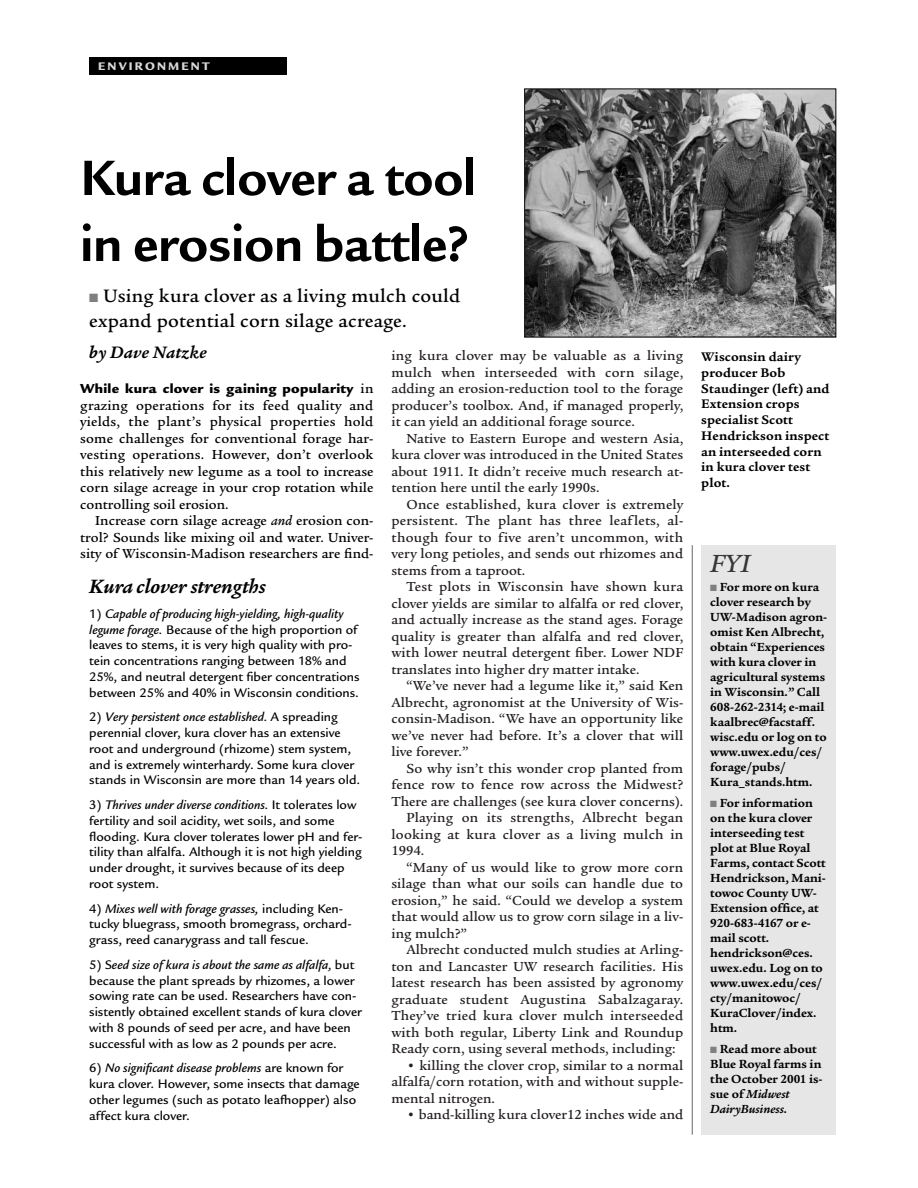
<style>
.page{position:relative;width:918px;height:1188px;background:#fff}
.page>*{position:absolute;margin:0;border:0;box-sizing:border-box;transform-origin:0 0}
.t1{font:700 54px/66px "Legacy San ITC";color:#000}
.t2{font:italic 500 27px "Legacy Ser ITC";color:#373737}
.t3{font:italic 700 21px "Legacy Ser ITC";color:#000}
.t4{font:500 19.5px/25.5px "Legacy Ser ITC";letter-spacing:.01em;color:#000}
.t5{font:italic 700 18px "Legacy Ser ITC";letter-spacing:.025em;color:#000}
.t6{font:500 14.25px/16.5px "Legacy Ser ITC";color:#231f20;text-align:justify}
.t7{font:500 14.25px/16.5px "Legacy Ser ITC";color:#000;text-align:justify}
.t8{font:14.25px "Legacy San ITC Ultr";letter-spacing:.015em;color:#000}
.t9{font:500 13.5px/15.8px "Legacy San ITC";color:#000}
.t10{font:700 13.5px/15.8px "Legacy Ser ITC";letter-spacing:.01em;color:#000}
.t11{font:700 12.75px/15px "Legacy Ser ITC";color:#000}
.t12{font:12px "Legacy San ITC Ultr";letter-spacing:.18em;color:#d9d9d9}
.s1{color:#808080}
.s2{font-family:"Legacy Ser ITC";font-weight:500}
.s3{font-style:italic}
</style>
<div class="page">
<hr style="left:692px;top:545px;width:1px;height:590px;background:#666">
<div style="left:89px;top:57px;width:198px;height:18px;background:#000"></div>
<img style="left:526px;top:90px;width:308px;height:246px">
<div style="left:524px;top:88px;width:312px;height:250px;border:1px solid #000"></div>
<div style="left:701px;top:545px;width:135px;height:590px;background:#e6e6e6"></div>
<p class="t12" style="left:98px;top:61px;width:113px">ENVIRONMENT</p>
<h1 class="t1" style="left:80px;top:148px;width:398px">Kura clover a tool in erosion battle?</h1>
<h3 class="t4" style="left:89px;top:285px;width:373px"><span class="s1">■</span> Using kura clover as a living mulch could expand potential corn silage acreage.</h3>
<p class="t5" style="left:89px;top:344px;width:119px">by Dave Natzke</p>
<p class="t6" style="left:392px;top:349px;width:293px">ing kura clover may be valuable as a living mulch when interseeded with corn silage, adding an erosion-reduction tool to the forage producer’s toolbox. And, if managed properly, it can yield an additional forage source.</p>
<p class="t6" style="left:392px;top:431px;width:293px;text-indent:15px">Native to Eastern Europe and western Asia, kura clover was introduced in the United States about 1911. It didn’t receive much research at&shy;tention here until the early 1990s.</p>
<p class="t6" style="left:392px;top:497px;width:293px;text-indent:15px">Once established, kura clover is extremely persistent. The plant has three leaflets, al&shy;though four to five aren’t uncommon, with very long petioles, and sends out rhizomes and stems from a taproot.</p>
<p class="t6" style="left:392px;top:580px;width:293px;text-indent:15px">Test plots in Wisconsin have shown kura clover yields are similar to alfalfa or red clover, and actually increase as the stand ages. Forage quality is greater than alfalfa and red clover, with lower neutral detergent fiber. Lower NDF translates into higher dry matter intake.</p>
<p class="t6" style="left:392px;top:679px;width:293px;text-indent:15px">“We’ve never had a legume like it,” said Ken Albrecht, agronomist at the University of Wis&shy;consin-Madison. “We have an opportunity like we’ve never had before. It’s a clover that will live forever.”</p>
<p class="t6" style="left:407px;top:761px;width:278px">So why isn’t this wonder crop planted from</p>
<p class="t6" style="left:392px;top:778px;width:293px">fence row to fence row across the Midwest?</p>
<p class="t6" style="left:392px;top:794px;width:293px">There are challenges (see kura clover concerns).</p>
<p class="t6" style="left:407px;top:811px;width:278px">Playing on its strengths, Albrecht began</p>
<p class="t6" style="left:392px;top:827px;width:293px">looking at kura clover as a living mulch in</p>
<p class="t6" style="left:392px;top:844px;width:34px">1994.</p>
<p class="t6" style="left:407px;top:860px;width:278px">“Many of us would like to grow more corn</p>
<p class="t6" style="left:392px;top:877px;width:293px">silage than what our soils can handle due to</p>
<p class="t6" style="left:392px;top:893px;width:293px">erosion,” he said. “Could we develop a system</p>
<p class="t6" style="left:392px;top:910px;width:293px">that would allow us to grow corn silage in a liv-</p>
<p class="t6" style="left:392px;top:926px;width:77px">ing mulch?”</p>
<p class="t6" style="left:407px;top:943px;width:278px">Albrecht conducted mulch studies at Arling-</p>
<p class="t6" style="left:392px;top:959px;width:293px">ton and Lancaster UW research facilities. His</p>
<p class="t6" style="left:392px;top:976px;width:293px">latest research has been assisted by agronomy</p>
<p class="t6" style="left:392px;top:992px;width:293px">graduate student Augustina Sabalzagaray.</p>
<p class="t6" style="left:392px;top:1009px;width:293px">They’ve tried kura clover mulch interseeded</p>
<p class="t6" style="left:392px;top:1025px;width:293px">with both regular, Liberty Link and Roundup</p>
<p class="t6" style="left:392px;top:1042px;width:286px">Ready corn, using several methods, including:</p>
<p class="t6" style="left:392px;top:1058px;width:293px;text-indent:15px">• killing the clover crop, similar to a normal alfalfa/corn rotation, with and without supple&shy;mental nitrogen.</p>
<p class="t6" style="left:407px;top:1108px;width:278px">• band-killing kura clover12 inches wide and</p>
<p class="t8" style="left:80px;top:383px;width:295px">While kura clover is gaining popularity <span class="s2">in</span></p>
<p class="t7" style="left:80px;top:398px;width:295px">grazing operations for its feed quality and yields, the plant’s physical properties hold some challenges for conventional forage har&shy;vesting operations. However, don’t overlook this relatively new legume as a tool to increase corn silage acreage in your crop rotation while controlling soil erosion.</p>
<p class="t7" style="left:80px;top:514px;width:295px;text-indent:15px">Increase corn silage acreage <span class="s3">and</span> erosion con&shy;trol? Sounds like mixing oil and water. Univer&shy;sity of Wisconsin-Madison researchers are find-</p>
<h3 class="t3" style="left:89px;top:577px;width:178px">Kura clover strengths</h3>
<p class="t9" style="left:89px;top:607px;width:272px">1) <span class="s3">Capable of producing high-yielding, high-quality legume forage.</span> Because of the high proportion of leaves to stems, it is very high quality with pro&shy;tein concentrations ranging between 18% and 25%, and neutral detergent fiber concentrations between 25% and 40% in Wisconsin conditions.</p>
<p class="t9" style="left:89px;top:710px;width:273px">2) <span class="s3">Very persistent once established.</span> A spreading perennial clover, kura clover has an extensive root and underground (rhizome) stem system, and is extremely winterhardy. Some kura clover stands in Wisconsin are more than 14 years old.</p>
<p class="t9" style="left:89px;top:798px;width:275px">3) <span class="s3">Thrives under diverse conditions.</span> It tolerates low fertility and soil acidity, wet soils, and some flooding. Kura clover tolerates lower pH and fer&shy;tility than alfalfa. Although it is not high yielding under drought, it survives because of its deep root system.</p>
<p class="t9" style="left:89px;top:901px;width:264px">4) <span class="s3">Mixes well with forage grasses,</span> including Ken&shy;tucky bluegrass, smooth bromegrass, orchard&shy;grass, reed canarygrass and tall fescue.</p>
<p class="t9" style="left:89px;top:958px;width:274px">5) S<span class="s3">eed size of kura is about the same as alfalfa,</span> but because the plant spreads by rhizomes, a lower sowing rate can be used. Researchers have con&shy;sistently obtained excellent stands of kura clover with 8 pounds of seed per acre, and have been successful with as low as 2 pounds per acre.</p>
<p class="t9" style="left:89px;top:1061px;width:272px">6) <span class="s3">No significant disease problems</span> are known for kura clover. However, some insects that damage other legumes (such as potato leafhopper) also affect kura clover.</p>
<p class="t10" style="left:701px;top:350px;width:130px">Wisconsin dairy producer Bob<br>Staudinger (left) and<br>Extension crops specialist Scott<br>Hendrickson inspect an interseeded corn in kura clover test plot.</p>
<h2 class="t2" style="left:710px;top:551px;width:41px">FYI</h2>
<p class="t11" style="left:710px;top:580px;width:118px"><span class="s1">■</span> For more on kura clover research by<br>UW-Madison agron&shy;omist Ken Albrecht, obtain “Experiences with kura clover in agricultural systems in Wisconsin.” Call<br>608-262-2314; e-mail kaalbrec@facstaff. wisc.edu or log on to www.uwex.edu/ces/ forage/pubs/<br>Kura_stands.htm.</p>
<p class="t11" style="left:710px;top:796px;width:117px"><span class="s1">■</span> For information on the kura clover interseeding test plot at Blue Royal<br>Farms, contact Scott<br>Hendrickson, Mani&shy;towoc County UW-<br>Extension office, at<br>920-683-4167 or e&shy;mail scott. hendrickson@ces. uwex.edu. Log on to www.uwex.edu/ces/ cty/manitowoc/<br>KuraClover/index. htm.</p>
<p class="t11" style="left:710px;top:1042px;width:114px"><span class="s1">■</span> Read more about<br>Blue Royal farms in the October 2001 is&shy;sue of <span class="s3">Midwest<br>DairyBusiness.</span></p>
</div>
